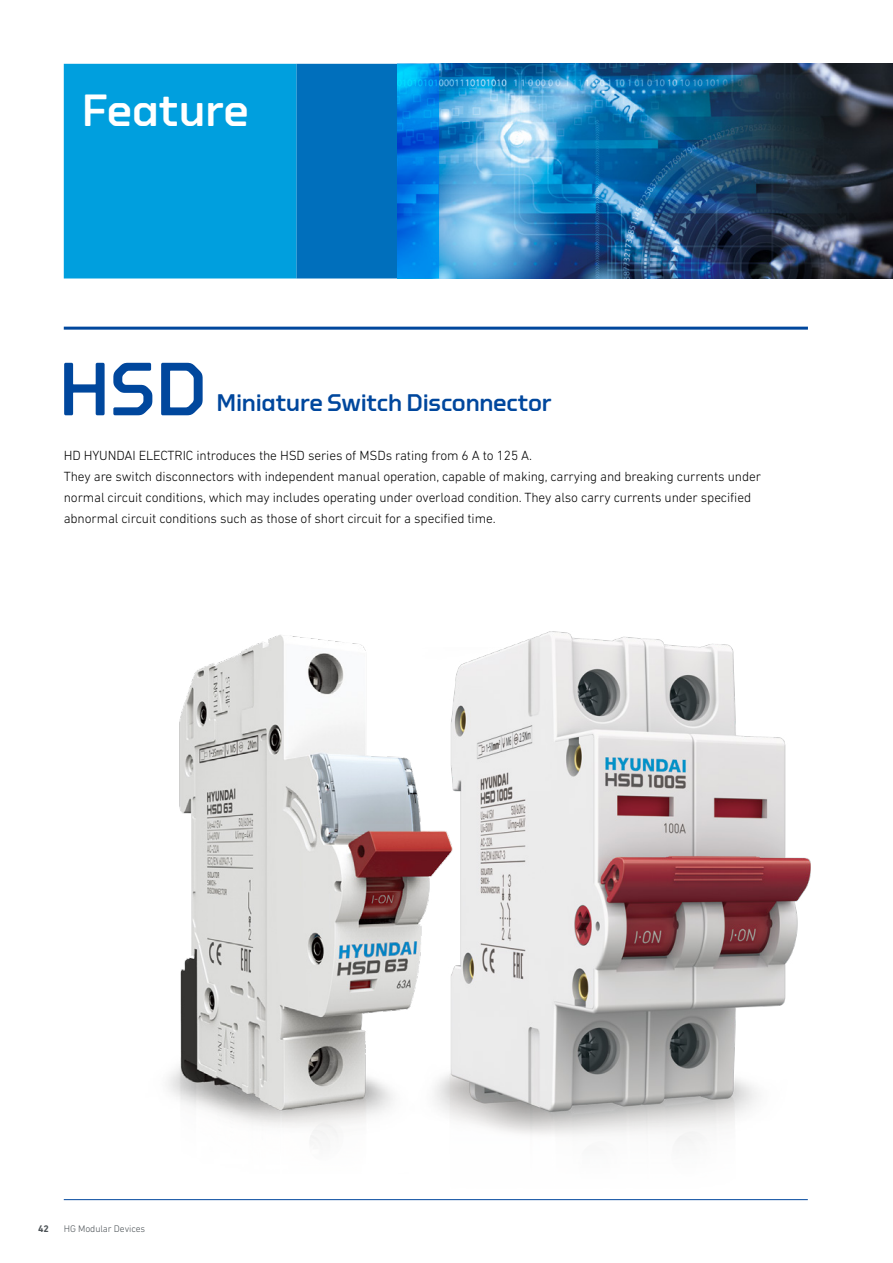
<style>
.page{position:relative;width:893px;height:1263px;background:#fff}
.page>*{position:absolute;margin:0;border:0;box-sizing:border-box;transform-origin:0 0}
.t1{font:500 75px "Torque";color:#00479d}
.t2{font:500 45px "Torque";color:#fff}
.t3{font:500 24px "Torque";letter-spacing:-.01em;color:#00479d}
.t4{font:300 13.5px/21px "DIN Next LT Pro";letter-spacing:-.01em;color:#000}
.t5{font:300 9.75px "DIN Next LT Pro";letter-spacing:-.01em;color:#4d5357}
.t6{font:700 9.75px "DIN Next LT Pro";color:#4d5357}
</style>
<div class="page">
<img style="left:77px;top:635px;width:321px;height:566px">
<img style="left:398px;top:631px;width:413px;height:570px">
<img style="left:439px;top:64px;width:453px;height:214px">
<svg style="left:296px;top:64px;width:143px;height:214px;background:#0074c8"></svg>
<hr style="left:64px;top:1199px;width:744px;height:1px;background:#00479d">
<hr style="left:892px;top:64px;width:1px;height:214px;background:#000">
<div style="left:64px;top:64px;width:232px;height:214px;background:#009fde"></div>
<hr style="left:64px;top:327px;width:744px;height:3px;background:#00479d">
<h2 class="t2" style="left:82px;top:85px;width:169px">Feature</h2>
<h1 class="t1" style="left:58px;top:347px;width:150px">HSD</h1>
<h3 class="t3" style="left:216px;top:389px;width:337px">Miniature Switch Disconnector</h3>
<p class="t4" style="left:64px;top:445px;width:699px">HD HYUNDAI ELECTRIC introduces the HSD series of MSDs rating from 6 A to 125 A.<br>They are switch disconnectors with independent manual operation, capable of making, carrying and breaking currents under normal circuit conditions, which may includes operating under overload condition. They also carry currents under specified abnormal circuit conditions such as those of short circuit for a specified time.</p>
<p class="t6" style="left:38px;top:1223px;width:12px">42</p>
<p class="t5" style="left:64px;top:1223px;width:83px">HG Modular Devices</p>
</div>
